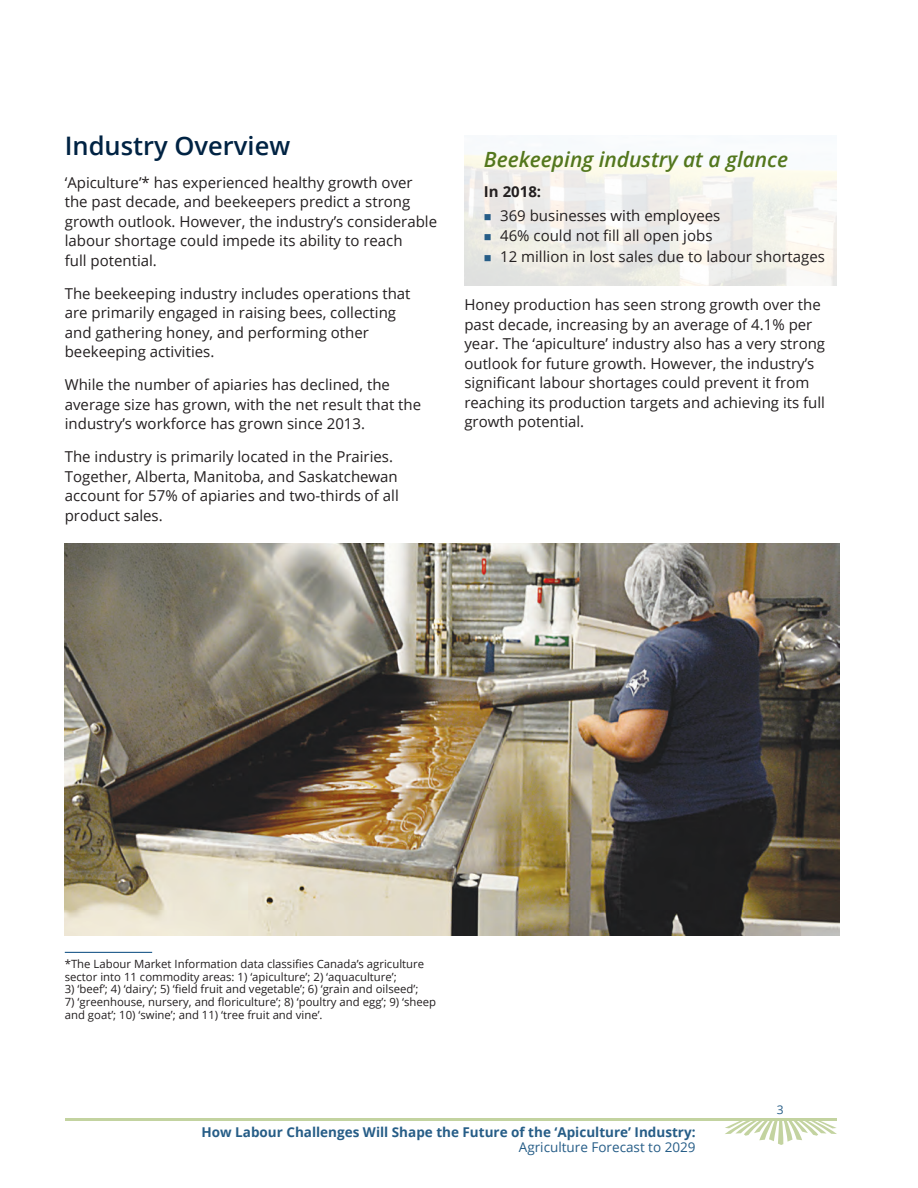
<style>
.page{position:relative;width:918px;height:1188px;background:#fff}
.page>*{position:absolute;margin:0;border:0;box-sizing:border-box;transform-origin:0 0}
.t1{font:600 25.5px "Open Sans";color:#002343}
.t2{font:italic 600 21px "Open Sans";color:#53771d}
.t3{font:15px/19.5px "Open Sans";color:#231f20}
.t4{font:700 15px "Open Sans";color:#231f20}
.t5{font:700 13.5px "Open Sans";color:#265d87}
.t6{font:13.5px "Open Sans";color:#265d87}
.t7{font:12px "Open Sans";color:#265d87}
.t8{font:11.4px/12.8px "Open Sans";color:#231f20}
</style>
<div class="page">
<svg style="left:725px;top:1121px;width:112px;height:24px"></svg>
<hr style="left:65px;top:1118px;width:772px;height:3px;background:#c3d3a0">
<img style="left:65px;top:543px;width:775px;height:392px">
<hr style="left:65px;top:952px;width:87px;height:1px;background:#00447b">
<svg style="left:485px;top:214px;width:17px;height:7px"></svg>
<svg style="left:485px;top:234px;width:17px;height:8px"></svg>
<svg style="left:485px;top:255px;width:17px;height:8px"></svg>
<h1 class="t1" style="left:65px;top:128px;width:227px">Industry Overview</h1>
<p class="t3" style="left:65px;top:172px;width:374px">‘Apiculture’* has experienced healthy growth over the past decade, and beekeepers predict a strong growth outlook. However, the industry’s considerable labour shortage could impede its ability to reach<br>full potential.</p>
<p class="t3" style="left:65px;top:283px;width:347px">The beekeeping industry includes operations that are primarily engaged in raising bees, collecting and gathering honey, and performing other beekeeping activities.</p>
<p class="t3" style="left:65px;top:374px;width:358px">While the number of apiaries has declined, the average size has grown, with the net result that the industry’s workforce has grown since 2013.</p>
<p class="t3" style="left:65px;top:446px;width:336px">The industry is primarily located in the Prairies.<br>Together, Alberta, Manitoba, and Saskatchewan account for 57% of apiaries and two-thirds of all product sales.</p>
<h2 class="t2" style="left:484px;top:145px;width:306px">Beekeeping industry at a glance</h2>
<p class="t4" style="left:484px;top:181px;width:59px">In 2018:</p>
<p class="t3" style="left:500px;top:204px;width:326px;line-height:20.9px">369 businesses with employees<br>46% could not fill all open jobs<br>12 million in lost sales due to labour shortages</p>
<p class="t3" style="left:464px;top:295px;width:362px">Honey production has seen strong growth over the past decade, increasing by an average of 4.1% per year. The ‘apiculture’ industry also has a very strong outlook for future growth. However, the industry’s significant labour shortages could prevent it from reaching its production targets and achieving its full growth potential.</p>
<p class="t8" style="left:65px;top:957px;width:361px">*The Labour Market Information data classifies Canada’s agriculture sector into 11 commodity areas: 1) ‘apiculture’; 2) ‘aquaculture’;</p>
<p class="t8" style="left:65px;top:983px;width:355px">3) ‘beef’; 4) ‘dairy’; 5) ‘field fruit and vegetable’; 6) ‘grain and oilseed’;</p>
<p class="t8" style="left:65px;top:995px;width:373px">7) ‘greenhouse, nursery, and floriculture’; 8) ‘poultry and egg’; 9) ‘sheep and goat’; 10) ‘swine’; and 11) ‘tree fruit and vine’.</p>
<p class="t7" style="left:777px;top:1102px;width:8px">3</p>
<p class="t5" style="left:201px;top:1123px;width:496px">How Labour Challenges Will Shape the Future of the ‘Apiculture’ Industry:</p>
<p class="t6" style="left:519px;top:1138px;width:178px">Agriculture Forecast to 2029</p>
</div>
